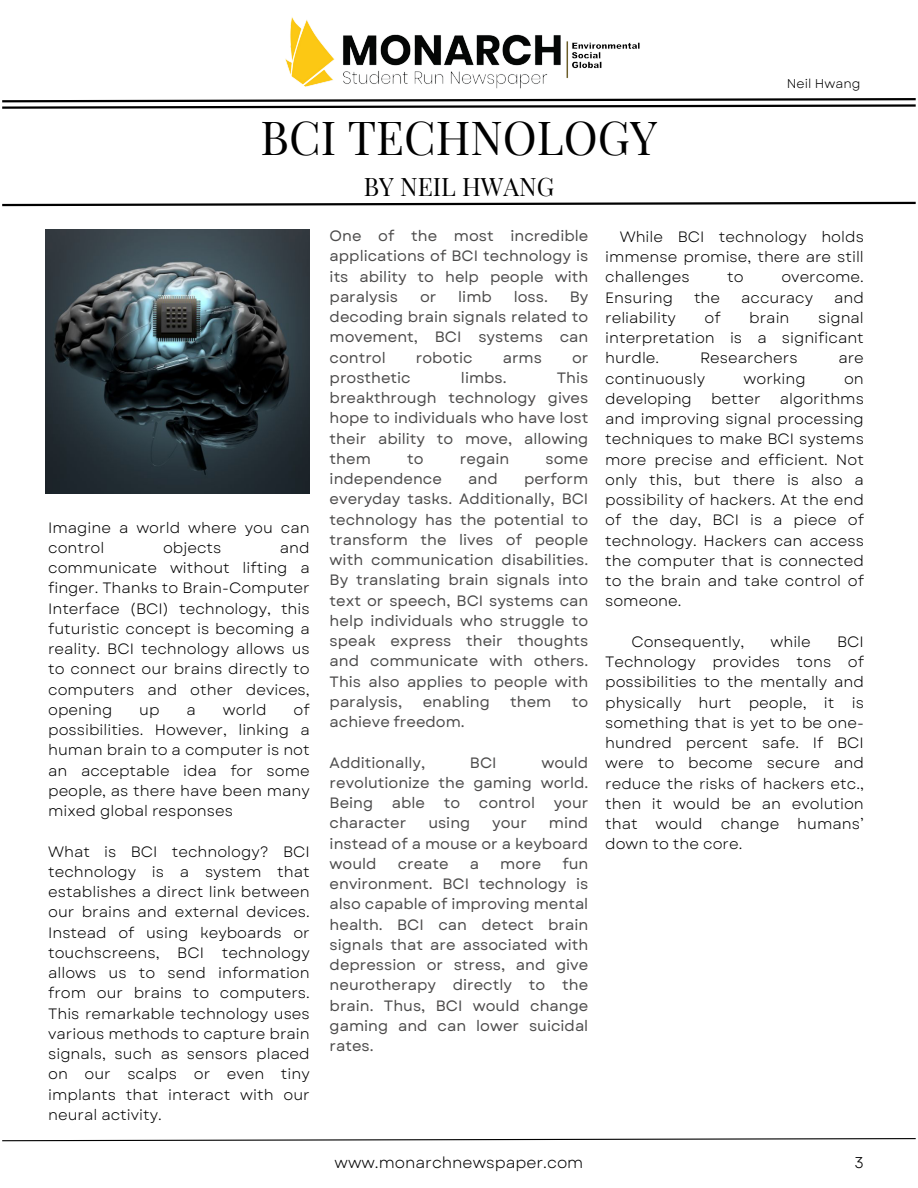
<style>
.page{position:relative;width:918px;height:1188px;background:#fff}
.page>*{position:absolute;margin:0;border:0;box-sizing:border-box;transform-origin:0 0}
.t1{font:45.9px "Playfair Display";color:#000}
.t2{font:24.9px "Playfair Display";color:#000}
.t3{font:15.6px "Garet";color:#000}
.t4{font:15px/20.2px "Garet";color:#000;text-align:justify}
.t5{font:15px/20.2px "Garet";color:#4c4b4b;text-align:justify}
.t6{font:12.75px "Garet";color:#000}
</style>
<div class="page">
<svg style="left:2px;top:98px;width:914px;height:11px"></svg>
<svg style="left:2px;top:201px;width:914px;height:6px"></svg>
<svg style="left:2px;top:1138px;width:914px;height:4px"></svg>
<img style="left:45px;top:229px;width:265px;height:265px">
<img style="left:285px;top:17px;width:355px;height:72px">
<p class="t1" style="left:261px;top:105px;width:398px">BCI TECHNOLOGY</p>
<p class="t2" style="left:364px;top:169px;width:192px">BY NEIL HWANG</p>
<p class="t6" style="left:787px;top:75px;width:75px">Neil Hwang</p>
<p class="t4" style="left:48px;top:517px;width:263px">Imagine a world where you can control</p>
<p class="t4" style="left:48px;top:538px;width:263px;text-indent:232px">and communicate without lifting a finger. Thanks to Brain-Computer Interface (BCI) technology, this futuristic concept is becoming a reality. BCI technology allows us to connect our brains directly to computers and other devices, opening</p>
<p class="t4" style="left:163px;top:538px;width:60px">objects</p>
<p class="t4" style="left:48px;top:700px;width:263px;text-indent:246px">of possibilities. However, linking a human brain to a computer is not an acceptable idea for some people, as there have been many mixed global responses</p>
<p class="t4" style="left:48px;top:841px;width:263px">What is BCI technology? BCI technology is a system that establishes a direct link between our brains and external devices.<br>Instead of using keyboards or touchscreens, BCI technology allows us to send information from our brains to computers.<br>This remarkable technology uses various methods to capture brain signals, such as sensors placed on our scalps or even tiny implants that interact with our neural activity.</p>
<p class="t4" style="left:139px;top:700px;width:22px">up</p>
<p class="t4" style="left:187px;top:700px;width:11px">a</p>
<p class="t4" style="left:223px;top:700px;width:45px">world</p>
<p class="t5" style="left:330px;top:226px;width:260px">One of the most incredible applications of BCI technology is its ability to help people with paralysis</p>
<p class="t5" style="left:420px;top:287px;width:18px">or</p>
<p class="t5" style="left:458px;top:287px;width:35px">limb</p>
<p class="t5" style="left:514px;top:287px;width:36px">loss.</p>
<p class="t5" style="left:330px;top:287px;width:260px;text-indent:240px">By decoding brain signals related to movement, BCI systems can control</p>
<p class="t5" style="left:416px;top:347px;width:58px">robotic</p>
<p class="t5" style="left:503px;top:347px;width:41px">arms</p>
<p class="t5" style="left:572px;top:347px;width:18px">or</p>
<p class="t5" style="left:330px;top:368px;width:260px;text-indent:227px">This breakthrough technology gives hope to individuals who have lost their ability to move, allowing them</p>
<p class="t5" style="left:330px;top:368px;width:83px">prosthetic</p>
<p class="t5" style="left:461px;top:368px;width:47px">limbs.</p>
<p class="t5" style="left:407px;top:449px;width:18px">to</p>
<p class="t5" style="left:460px;top:449px;width:51px">regain</p>
<p class="t5" style="left:546px;top:449px;width:44px">some</p>
<p class="t5" style="left:330px;top:469px;width:114px">independence</p>
<p class="t5" style="left:468px;top:469px;width:31px">and</p>
<p class="t5" style="left:330px;top:469px;width:260px;text-indent:194px">perform everyday tasks. Additionally, BCI technology has the potential to transform the lives of people with communication disabilities.<br>By translating brain signals into text or speech, BCI systems can help individuals who struggle to speak express their thoughts and communicate with others.<br>This also applies to people with paralysis,</p>
<p class="t5" style="left:423px;top:692px;width:69px">enabling</p>
<p class="t5" style="left:510px;top:692px;width:43px">them</p>
<p class="t5" style="left:572px;top:692px;width:18px">to</p>
<p class="t5" style="left:330px;top:712px;width:137px">achieve freedom.</p>
<p class="t5" style="left:330px;top:752px;width:97px">Additionally,</p>
<p class="t5" style="left:470px;top:752px;width:28px">BCI</p>
<p class="t5" style="left:330px;top:752px;width:260px;text-indent:212px">would revolutionize the gaming world.<br>Being able to control your character</p>
<p class="t5" style="left:330px;top:813px;width:260px;text-indent:219px">mind instead of a mouse or a keyboard would</p>
<p class="t5" style="left:428px;top:813px;width:43px">using</p>
<p class="t5" style="left:492px;top:813px;width:36px">your</p>
<p class="t5" style="left:330px;top:854px;width:260px;text-indent:233px">fun environment. BCI technology is also capable of improving mental health. BCI can detect brain signals that are associated with depression or stress, and give neurotherapy directly to the brain. Thus, BCI would change gaming and can lower suicidal rates.</p>
<p class="t5" style="left:398px;top:854px;width:53px">create</p>
<p class="t5" style="left:470px;top:854px;width:11px">a</p>
<p class="t5" style="left:500px;top:854px;width:43px">more</p>
<p class="t4" style="left:605px;top:226px;width:260px;text-indent:14px">While BCI technology holds immense promise, there are still challenges</p>
<p class="t4" style="left:727px;top:267px;width:18px">to</p>
<p class="t4" style="left:781px;top:267px;width:84px">overcome.</p>
<p class="t4" style="left:605px;top:287px;width:69px">Ensuring</p>
<p class="t4" style="left:694px;top:287px;width:28px">the</p>
<p class="t4" style="left:741px;top:287px;width:74px">accuracy</p>
<p class="t4" style="left:834px;top:287px;width:31px">and</p>
<p class="t4" style="left:605px;top:307px;width:72px">reliability</p>
<p class="t4" style="left:705px;top:307px;width:18px">of</p>
<p class="t4" style="left:749px;top:307px;width:42px">brain</p>
<p class="t4" style="left:605px;top:307px;width:260px;text-indent:213px">signal interpretation is a significant hurdle.</p>
<p class="t4" style="left:700px;top:348px;width:99px">Researchers</p>
<p class="t4" style="left:838px;top:348px;width:27px">are</p>
<p class="t4" style="left:605px;top:368px;width:101px">continuously</p>
<p class="t4" style="left:744px;top:368px;width:64px">working</p>
<p class="t4" style="left:844px;top:368px;width:21px">on</p>
<p class="t4" style="left:605px;top:388px;width:88px">developing</p>
<p class="t4" style="left:711px;top:388px;width:51px">better</p>
<p class="t4" style="left:605px;top:388px;width:260px;text-indent:175px">algorithms and improving signal processing techniques to make BCI systems more precise and efficient. Not only this, but there is also a possibility of hackers. At the end of the day, BCI is a piece of technology. Hackers can access the computer that is connected to the brain and take control of someone.</p>
<p class="t4" style="left:631px;top:631px;width:114px">Consequently,</p>
<p class="t4" style="left:771px;top:631px;width:42px">while</p>
<p class="t4" style="left:605px;top:631px;width:260px;text-indent:232px">BCI Technology provides tons of possibilities to the mentally and physically hurt people, it is something that is yet to be one&shy;hundred percent safe. If BCI were to become secure and reduce the risks of hackers etc., then it would be an evolution that would change humans’ down to the core.</p>
<p class="t3" style="left:335px;top:1151px;width:250px">www.monarchnewspaper.com</p>
<p class="t3" style="left:855px;top:1151px;width:11px">3</p>
</div>
